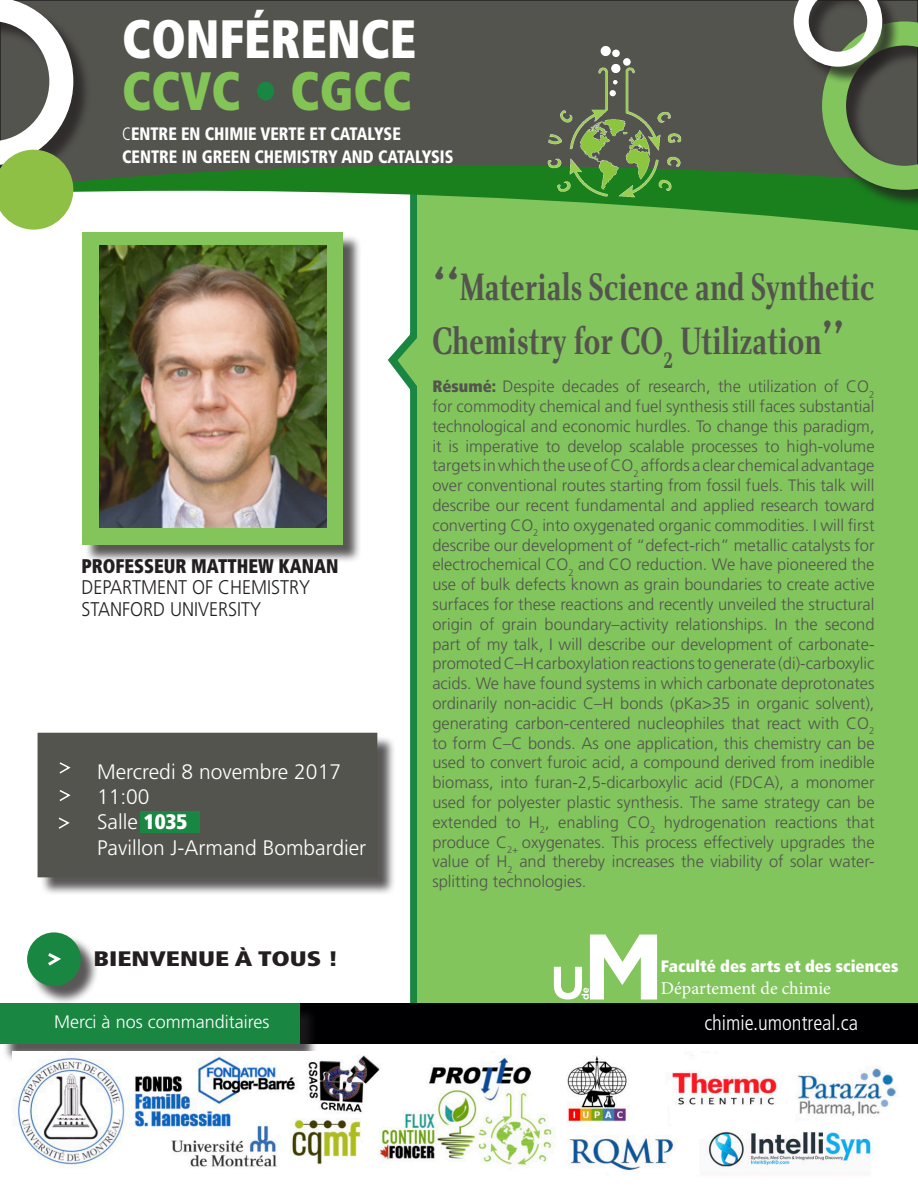
<style>
.page{position:relative;width:918px;height:1188px;background:#fff}
.page>*{position:absolute;margin:0;border:0;box-sizing:border-box;transform-origin:0 0}
.t1{font:900 condensed 54px "Frutiger LT Std";color:#fff;scale:.91 1}
.t2{font:900 condensed 54px "Frutiger LT Std";color:#83c557;scale:.91 1}
.t3{font:700 39.6px/54px "Charlotte Std";color:#54544f;scale:.73 1}
.t4{font:300 21px "Frutiger LT Std";color:#fff}
.t5{font:300 condensed 21px "Frutiger LT Std";color:#fff}
.t6{font:900 condensed 21px "Frutiger LT Std";color:#231f20;scale:1.25 1}
.t7{font:300 19.8px "Frutiger LT Std";color:#231f20;scale:.91 1}
.t8{font:900 condensed 19.8px "Frutiger LT Std";color:#231f20;scale:.91 1}
.t9{font:900 condensed 18px "Frutiger LT Std";color:#fff;scale:.91 1}
.t10{font:300 18px "Frutiger LT Std";color:#fff}
.t11{font:18px "Minion Pro";color:#fff}
.t12{font:300 16.5px/19.8px "Frutiger LT Std";color:#54544f;text-align:justify}
.t13{font:900 condensed 16.5px "Frutiger LT Std";color:#fff}
.s1{color:#198641}
.s2{color:#83c555}
.s3{font-weight:300}
.s4{font-weight:900;font-stretch:condensed}
.s5{font-size:49.5px}
</style>
<div class="page">
<svg style="left:388px;top:230px;width:29px;height:773px"></svg>
<div style="left:417px;top:170px;width:501px;height:873px;background:#82c55d"></div>
<div style="left:0;top:0;width:918px;height:183px;background:#54544f"></div>
<svg style="left:73px;top:165px;width:845px;height:65px"></svg>
<div style="left:0;top:0;width:92px;height:184px;background:#231f20;opacity:.75"></div>
<div style="left:824px;top:24px;width:94px;height:184px;background:#231f20;opacity:.75"></div>
<svg style="left:794px;top:0;width:124px;height:190px"></svg>
<svg style="left:0;top:0;width:73px;height:230px"></svg>
<div style="left:84px;top:234px;width:277px;height:329px;background:#231f20;opacity:.75"></div>
<div style="left:82px;top:232px;width:261px;height:312px;background:#83c55b"></div>
<div style="left:288px;top:1003px;width:629px;height:41px;background:#000002"></div>
<div style="left:2px;top:1006px;width:316px;height:57px;background:#231f20;opacity:.75"></div>
<div style="left:0;top:1003px;width:299px;height:41px;background:#198641"></div>
<div style="left:30px;top:935px;width:70px;height:70px;background:#231f20;opacity:.75"></div>
<div style="left:27px;top:932px;width:54px;height:54px;background:#198641;border-radius:50%"></div>
<svg style="left:48px;top:953px;width:13px;height:13px"></svg>
<svg style="left:554px;top:935px;width:103px;height:65px"></svg>
<div style="left:40px;top:735px;width:356px;height:161px;background:#231f20;opacity:.75"></div>
<div style="left:38px;top:733px;width:339px;height:144px;background:#54544f"></div>
<div style="left:141px;top:811px;width:59px;height:22px;background:#198641"></div>
<svg style="left:59px;top:762px;width:12px;height:12px"></svg>
<svg style="left:59px;top:790px;width:12px;height:11px"></svg>
<svg style="left:58px;top:817px;width:12px;height:12px"></svg>
<img style="left:546px;top:46px;width:137px;height:152px">
<div style="left:601px;top:46px;width:10px;height:10px;background:#fff;border-radius:50%"></div>
<div style="left:611px;top:64px;width:9px;height:9px;background:#fff;border-radius:50%"></div>
<div style="left:612px;top:50px;width:8px;height:7px;background:#fff;border-radius:50%"></div>
<div style="left:623px;top:58px;width:8px;height:8px;background:#fff;border-radius:50%"></div>
<svg style="left:610px;top:90px;width:6px;height:6px"></svg>
<svg style="left:613px;top:80px;width:4px;height:4px"></svg>
<img style="left:13px;top:1052px;width:885px;height:121px">
<img style="left:100px;top:245px;width:227px;height:283px">
<p class="t1" style="left:122px;top:6px;width:325px">CONFÉRENCE</p>
<p class="t2" style="left:122px;top:58px;width:320px">CCVC <span class="s1">•</span> <span class="s2">CGCC</span></p>
<p class="t9" style="left:122px;top:123px;width:308px"><span class="s3">C</span>ENTRE EN CHIMIE VERTE ET CATALYSE</p>
<p class="t9" style="left:122px;top:146px;width:366px">CENTRE IN GREEN CHEMISTRY AND CATALYSIS</p>
<p class="t8" style="left:81px;top:554px;width:284px">PROFESSEUR MATTHEW KANAN</p>
<p class="t7" style="left:81px;top:576px;width:253px">DEPARTMENT OF CHEMISTRY</p>
<p class="t7" style="left:81px;top:598px;width:199px">STANFORD UNIVERSITY</p>
<p class="t4" style="left:97px;top:760px;width:245px">Mercredi 8 novembre 2017</p>
<p class="t4" style="left:97px;top:785px;width:54px">11:00</p>
<p class="t4" style="left:97px;top:810px;width:92px">Salle <span class="s4">1035</span></p>
<p class="t4" style="left:97px;top:835px;width:271px">Pavillon J-Armand Bombardier</p>
<p class="t6" style="left:94px;top:946px;width:197px">BIENVENUE À TOUS !</p>
<p class="t3" style="left:432px;top:260px;width:607px"><span class="s5">‘‘</span>Materials Science and Synthetic<br>Chemistry for CO<sub>2</sub> Utilization<span class="s5">’’</span></p>
<p class="t12" style="left:432px;top:377px;width:444px"><span class="s4">Résumé:</span> Despite decades of research, the utilization of CO<sub>2 </sub>for commodity chemical and fuel synthesis still faces substantial technological and economic hurdles. To change this paradigm, it is imperative to develop scalable processes to high-volume targets in which the use of CO<sub>2</sub> affords a clear chemical advantage over conventional routes starting from fossil fuels. This talk will describe our recent fundamental and applied research toward converting CO<sub>2</sub> into oxygenated organic commodities. I will first describe our development of “defect-rich” metallic catalysts for electrochemical CO<sub>2</sub> and CO reduction. We have pioneered the use of bulk defects known as grain boundaries to create active surfaces for these reactions and recently unveiled the structural origin of grain boundary–activity relationships. In the second part of my talk, I will describe our development of carbonate&shy;promoted C–H carboxylation reactions to generate (di)-carboxylic acids. We have found systems in which carbonate deprotonates ordinarily non-acidic C–H bonds (pKa&gt;35 in organic solvent), generating carbon-centered nucleophiles that react with CO<sub>2 </sub>to form C–C bonds. As one application, this chemistry can be used to convert furoic acid, a compound derived from inedible biomass, into furan-2,5-dicarboxylic acid (FDCA), a monomer used for polyester plastic synthesis. The same strategy can be extended to H<sub>2</sub>, enabling CO<sub>2</sub> hydrogenation reactions that produce C<sub>2+</sub> oxygenates. This process effectively upgrades the value of H<sub>2</sub> and thereby increases the viability of solar water&shy;splitting technologies.</p>
<p class="t13" style="left:661px;top:957px;width:239px">Faculté des arts et des sciences</p>
<p class="t11" style="left:661px;top:976px;width:171px">Département de chimie</p>
<p class="t10" style="left:54px;top:1011px;width:217px">Merci à nos commanditaires</p>
<p class="t5" style="left:704px;top:1011px;width:155px">chimie.umontreal.ca</p>
</div>
